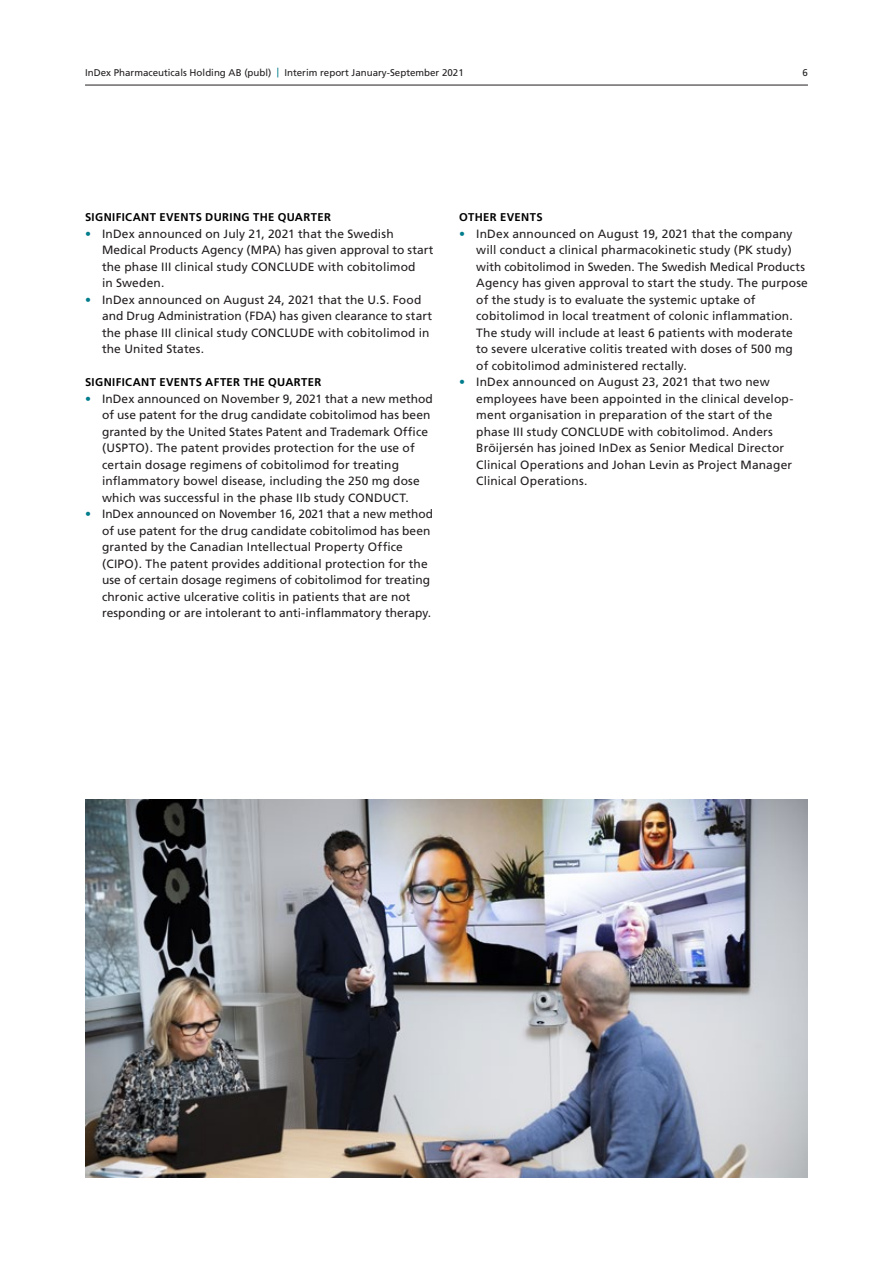
<style>
.page{position:relative;width:893px;height:1263px;background:#fff}
.page>*{position:absolute;margin:0;border:0;box-sizing:border-box;transform-origin:0 0}
.t1{font:12px/16.5px "Frutiger";letter-spacing:.01em;color:#231f20}
.t2{font:700 11.25px "Frutiger";letter-spacing:.035em;color:#000001}
.t3{font:9.75px "Frutiger";color:#231f20}
.s1{color:#007d8c}
</style>
<div class="page">
<hr style="left:85px;top:85px;width:723px;height:1px;background:#231f20">
<img style="left:85px;top:799px;width:723px;height:379px">
<p class="t3" style="left:85px;top:67px;width:380px">InDex Pharmaceuticals Holding AB (publ) <span class="s1">|</span> Interim report January-September 2021</p>
<p class="t3" style="left:802px;top:67px;width:7px">6</p>
<p class="t2" style="left:85px;top:211px;width:247px">SIGNIFICANT EVENTS DURING THE QUARTER</p>
<p class="t1" style="left:102px;top:225px;width:333px;text-indent:-17px"><span class="s1">•</span> InDex announced on July 21, 2021 that the Swedish Medical Products Agency (MPA) has given approval to start the phase III clinical study CONCLUDE with cobitolimod<br>in Sweden.</p>
<p class="t1" style="left:102px;top:291px;width:332px;text-indent:-17px"><span class="s1">•</span> InDex announced on August 24, 2021 that the U.S. Food and Drug Administration (FDA) has given clearance to start the phase III clinical study CONCLUDE with cobitolimod in the United States.</p>
<p class="t2" style="left:85px;top:376px;width:238px">SIGNIFICANT EVENTS AFTER THE QUARTER</p>
<p class="t1" style="left:102px;top:390px;width:332px;text-indent:-17px"><span class="s1">•</span> InDex announced on November 9, 2021 that a new method of use patent for the drug candidate cobitolimod has been granted by the United States Patent and Trademark Office (USPTO). The patent provides protection for the use of certain dosage regimens of cobitolimod for treating inflammatory bowel disease, including the 250 mg dose which was successful in the phase IIb study CONDUCT.</p>
<p class="t1" style="left:102px;top:506px;width:332px;text-indent:-17px"><span class="s1">•</span> InDex announced on November 16, 2021 that a new method of use patent for the drug candidate cobitolimod has been granted by the Canadian Intellectual Property Office (CIPO). The patent provides additional protection for the use of certain dosage regimens of cobitolimod for treating chronic active ulcerative colitis in patients that are not responding or are intolerant to anti-inflammatory therapy.</p>
<p class="t2" style="left:459px;top:211px;width:85px">OTHER EVENTS</p>
<p class="t1" style="left:476px;top:225px;width:333px;text-indent:-17px"><span class="s1">•</span> InDex announced on August 19, 2021 that the company will conduct a clinical pharmacokinetic study (PK study) with cobitolimod in Sweden. The Swedish Medical Products Agency has given approval to start the study. The purpose of the study is to evaluate the systemic uptake of cobitolimod in local treatment of colonic inflammation.<br>The study will include at least 6 patients with moderate<br>to severe ulcerative colitis treated with doses of 500 mg of cobitolimod administered rectally.</p>
<p class="t1" style="left:476px;top:374px;width:319px;text-indent:-17px"><span class="s1">•</span> InDex announced on August 23, 2021 that two new employees have been appointed in the clinical develop&shy;ment organisation in preparation of the start of the phase III study CONCLUDE with cobitolimod. Anders Bröijersén has joined InDex as Senior Medical Director Clinical Operations and Johan Levin as Project Manager Clinical Operations.</p>
</div>
